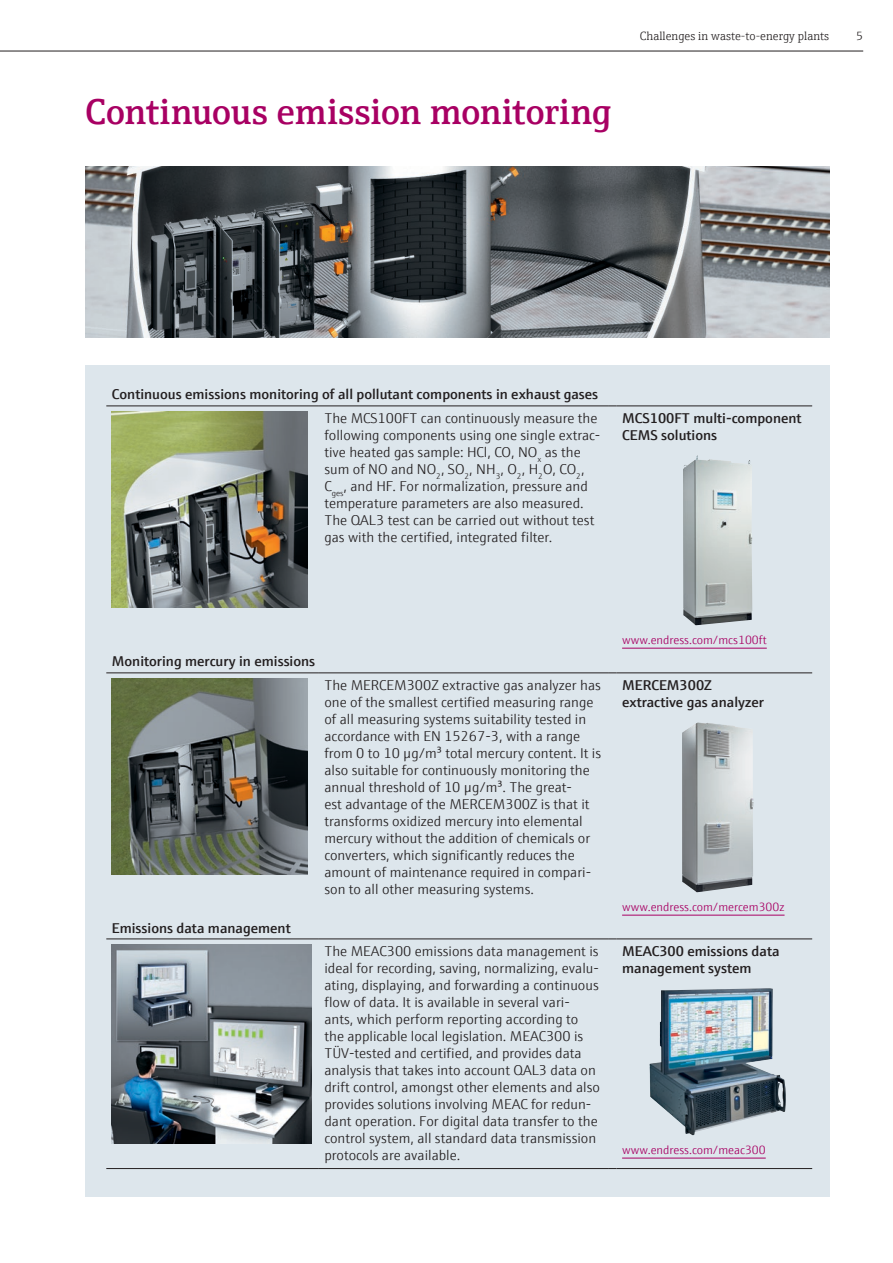
<style>
.page{position:relative;width:893px;height:1263px;background:#fff}
.page>*{position:absolute;margin:0;border:0;box-sizing:border-box;transform-origin:0 0}
.t1{font:600 36px "E+H Serif";letter-spacing:-.01em;color:#a80063}
.t2{font:300 14.25px/17px "E+H Sans";color:#231f20}
.t3{font:600 14.25px/17px "E+H Sans";color:#231f20}
.t4{font:300 12px "E+H Sans";color:#a80063}
.t5{font:300 12px "E+H Serif";color:#231f20}
</style>
<div class="page">
<hr style="left:0;top:51px;width:863px;height:1px;background:#231f20">
<div style="left:85px;top:365px;width:744px;height:832px;background:#dde6ec"></div>
<hr style="left:106px;top:1168px;width:213px;height:1px;background:#231f20">
<hr style="left:319px;top:1168px;width:289px;height:1px;background:#231f20">
<hr style="left:617px;top:1168px;width:195px;height:1px;background:#231f20">
<hr style="left:617px;top:938px;width:195px;height:1px;background:#231f20">
<hr style="left:617px;top:672px;width:195px;height:1px;background:#231f20">
<hr style="left:617px;top:406px;width:195px;height:1px;background:#231f20">
<hr style="left:106px;top:672px;width:213px;height:1px;background:#231f20">
<hr style="left:319px;top:672px;width:289px;height:1px;background:#231f20">
<hr style="left:106px;top:406px;width:213px;height:1px;background:#231f20">
<hr style="left:319px;top:406px;width:289px;height:1px;background:#231f20">
<hr style="left:106px;top:938px;width:213px;height:1px;background:#231f20">
<hr style="left:319px;top:938px;width:289px;height:1px;background:#231f20">
<img style="left:112px;top:411px;width:195px;height:196px">
<hr style="left:622px;top:648px;width:145px;height:1px;background:#a80063">
<img style="left:683px;top:455px;width:69px;height:170px">
<img style="left:112px;top:678px;width:195px;height:196px">
<hr style="left:622px;top:915px;width:163px;height:1px;background:#a80063">
<img style="left:682px;top:722px;width:71px;height:170px">
<img style="left:112px;top:944px;width:199px;height:200px">
<hr style="left:622px;top:1158px;width:144px;height:1px;background:#a80063">
<img style="left:649px;top:988px;width:137px;height:147px">
<img style="left:85px;top:167px;width:744px;height:170px">
<h1 class="t1" style="left:85px;top:84px;width:528px">Continuous emission monitoring</h1>
<p class="t5" style="left:640px;top:27px;width:191px">Challenges in waste-to-energy plants</p>
<p class="t5" style="left:856px;top:27px;width:8px">5</p>
<p class="t3" style="left:112px;top:385px;width:488px">Continuous emissions monitoring of all pollutant components in exhaust gases</p>
<p class="t2" style="left:324px;top:408px;width:277px">The MCS100FT can continuously measure the following components using one single extrac&shy;tive heated gas sample: HCl, CO, NO<sub>x</sub> as the sum of NO and NO<sub>2</sub>, SO<sub>2</sub>, NH<sub>3</sub>, O<sub>2</sub>, H<sub>2</sub>O, CO<sub>2</sub>, C<sub>ges</sub>, and HF. For normalization, pressure and temperature parameters are also measured.<br>The QAL3 test can be carried out without test gas with the certified, integrated filter.</p>
<p class="t3" style="left:622px;top:408px;width:181px">MCS100FT multi-component<br>CEMS solutions</p>
<p class="t3" style="left:112px;top:652px;width:205px">Monitoring mercury in emissions</p>
<p class="t3" style="left:112px;top:919px;width:180px">Emissions data management</p>
<p class="t4" style="left:622px;top:631px;width:146px">www.endress.com/mcs100ft</p>
<p class="t2" style="left:324px;top:675px;width:278px">The MERCEM300Z extractive gas analyzer has one of the smallest certified measuring range of all measuring systems suitability tested in accordance with EN 15267-3, with a range from 0 to 10 µg/m³ total mercury content. It is also suitable for continuously monitoring the annual threshold of 10 µg/m³. The great-<br>est advantage of the MERCEM300Z is that it transforms oxidized mercury into elemental mercury without the addition of chemicals or converters, which significantly reduces the amount of maintenance required in compari&shy;son to all other measuring systems.</p>
<p class="t3" style="left:622px;top:675px;width:143px">MERCEM300Z extractive gas analyzer</p>
<p class="t4" style="left:622px;top:898px;width:164px">www.endress.com/mercem300z</p>
<p class="t2" style="left:324px;top:941px;width:277px">The MEAC300 emissions data management is ideal for recording, saving, normalizing, evalu&shy;ating, displaying, and forwarding a continuous flow of data. It is available in several vari&shy;ants, which perform reporting according to the applicable local legislation. MEAC300 is TÜV-tested and certified, and provides data analysis that takes into account QAL3 data on drift control, amongst other elements and also provides solutions involving MEAC for redun&shy;dant operation. For digital data transfer to the control system, all standard data transmission protocols are available.</p>
<p class="t3" style="left:622px;top:941px;width:159px">MEAC300 emissions data management system</p>
<p class="t4" style="left:622px;top:1141px;width:145px">www.endress.com/meac300</p>
</div>
